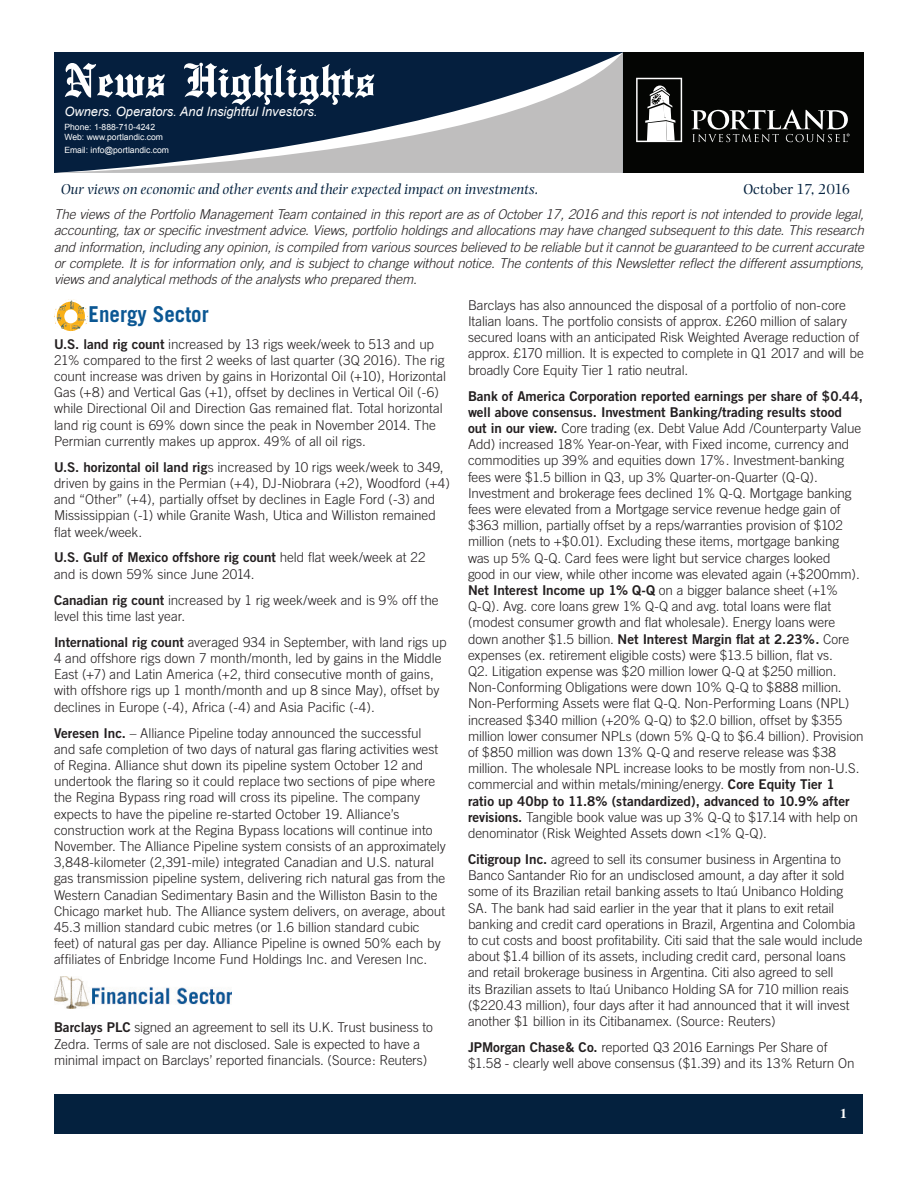
<style>
.page{position:relative;width:918px;height:1188px;background:#fff}
.page>*{position:absolute;margin:0;border:0;box-sizing:border-box;transform-origin:0 0}
.t1{font:500 51px "English Towne";color:#fff}
.t2{font:700 21.9px "Trade Gothic";color:#0b5793;scale:.96 1}
.t3{font:italic 15px "Photina";color:#04213e}
.t4{font:15px "Photina";color:#04213e}
.Article_-_Body{font:300 13.5px/16.2px "Trade Gothic";letter-spacing:-.005em;color:#231f20}
.t5{font:italic 300 13.5px/16.2px "Trade Gothic";letter-spacing:-.01em;color:#231f20;text-align:justify}
.t6{font:700 13.5px "Times";color:#fff}
.t7{font:italic 12.9px "Arial";color:#fff}
.t8{font:8.55px/10.4px "Arial";color:#fff}
.s1{font-family:"Trade Gothic Bold Two";font-weight:400}
</style>
<div class="page">
<div style="left:606px;top:52px;width:258px;height:121px;background:#040503"></div>
<div style="left:55px;top:1094px;width:808px;height:39px;background:#04213e"></div>
<svg style="left:54px;top:53px;width:569px;height:120px;background:#4d5d71"></svg>
<svg style="left:636px;top:78px;width:46px;height:64px"></svg>
<svg style="left:691px;top:110px;width:159px;height:32px"></svg>
<svg style="left:54px;top:299px;width:34px;height:33px"></svg>
<img style="left:54px;top:977px;width:177px;height:31px">
<h1 class="t1" style="left:64px;top:51px;width:312px">News Highlights</h1>
<p class="t7" style="left:64px;top:103px;width:255px">Owners. Operators. And Insightful Investors.</p>
<p class="t8" style="left:64px;top:122px;width:100px">Phone: 1-888-710-4242<br>Web: www.portlandic.com</p>
<p class="t8" style="left:64px;top:145px;width:106px">Email: info@portlandic.com</p>
<p class="t3" style="left:61px;top:181px;width:479px">Our views on economic and other events and their expected impact on investments.</p>
<p class="t4" style="left:743px;top:180px;width:108px">October 17, 2016</p>
<p class="t5" style="left:54px;top:206px;width:812px">The views of the Portfolio Management Team contained in this report are as of October 17, 2016 and this report is not intended to provide legal, accounting, tax or specific investment advice. Views, portfolio holdings and allocations may have changed subsequent to this date. This research and information, including any opinion, is compiled from various sources believed to be reliable but it cannot be guaranteed to be current accurate or complete. It is for information only, and is subject to change without notice. The contents of this Newsletter reflect the different assumptions, views and analytical methods of the analysts who prepared them.</p>
<p class="t2" style="left:89px;top:301px;width:127px">Energy Sector</p>
<p class="Article_-_Body" style="left:54px;top:336px;width:394px"><span class="s1">U.S. land rig count</span> increased by 13 rigs week/week to 513 and up 21% compared to the first 2 weeks of last quarter (3Q 2016). The rig count increase was driven by gains in Horizontal Oil (+10), Horizontal Gas (+8) and Vertical Gas (+1), offset by declines in Vertical Oil (-6) while Directional Oil and Direction Gas remained flat. Total horizontal land rig count is 69% down since the peak in November 2014. The Permian currently makes up approx. 49% of all oil rigs.</p>
<p class="Article_-_Body" style="left:54px;top:459px;width:397px"><span class="s1">U.S. horizontal oil land rig</span>s increased by 10 rigs week/week to 349, driven by gains in the Permian (+4), DJ-Niobrara (+2), Woodford (+4) and “Other” (+4), partially offset by declines in Eagle Ford (-3) and Mississippian (-1) while Granite Wash, Utica and Williston remained flat week/week.</p>
<p class="Article_-_Body" style="left:54px;top:549px;width:373px"><span class="s1">U.S. Gulf of Mexico offshore rig count</span> held flat week/week at 22 and is down 59% since June 2014.</p>
<p class="Article_-_Body" style="left:54px;top:592px;width:386px"><span class="s1">Canadian rig count</span> increased by 1 rig week/week and is 9% off the level this time last year.</p>
<p class="Article_-_Body" style="left:54px;top:634px;width:394px"><span class="s1">International rig count</span> averaged 934 in September, with land rigs up 4 and offshore rigs down 7 month/month, led by gains in the Middle East (+7) and Latin America (+2, third consecutive month of gains, with offshore rigs up 1 month/month and up 8 since May), offset by declines in Europe (-4), Africa (-4) and Asia Pacific (-4).</p>
<p class="Article_-_Body" style="left:54px;top:724px;width:393px"><span class="s1">Veresen Inc.</span> – Alliance Pipeline today announced the successful and safe completion of two days of natural gas flaring activities west of Regina. Alliance shut down its pipeline system October 12 and undertook the flaring so it could replace two sections of pipe where the Regina Bypass ring road will cross its pipeline. The company expects to have the pipeline re-started October 19. Alliance’s construction work at the Regina Bypass locations will continue into November. The Alliance Pipeline system consists of an approximately 3,848-kilometer (2,391-mile) integrated Canadian and U.S. natural gas transmission pipeline system, delivering rich natural gas from the Western Canadian Sedimentary Basin and the Williston Basin to the Chicago market hub. The Alliance system delivers, on average, about 45.3 million standard cubic metres (or 1.6 billion standard cubic feet) of natural gas per day. Alliance Pipeline is owned 50% each by affiliates of Enbridge Income Fund Holdings Inc. and Veresen Inc.</p>
<p class="Article_-_Body" style="left:54px;top:1019px;width:380px"><span class="s1">Barclays PLC</span> signed an agreement to sell its U.K. Trust business to<br>Zedra. Terms of sale are not disclosed. Sale is expected to have a minimal impact on Barclays’ reported financials. (Source: Reuters)</p>
<p class="Article_-_Body" style="left:468px;top:297px;width:397px">Barclays has also announced the disposal of a portfolio of non-core Italian loans. The portfolio consists of approx. £260 million of salary secured loans with an anticipated Risk Weighted Average reduction of approx. £170 million. It is expected to complete in Q1 2017 and will be broadly Core Equity Tier 1 ratio neutral.</p>
<p class="Article_-_Body" style="left:468px;top:388px;width:397px"><span class="s1">Bank of America Corporation reported earnings per share of $0.44, well above consensus. Investment Banking/trading results stood out in our view.</span> Core trading (ex. Debt Value Add /Counterparty Value Add) increased 18% Year-on-Year, with Fixed income, currency and commodities up 39% and equities down 17%. Investment-banking fees were $1.5 billion in Q3, up 3% Quarter-on-Quarter (Q-Q).<br>Investment and brokerage fees declined 1% Q-Q. Mortgage banking fees were elevated from a Mortgage service revenue hedge gain of $363 million, partially offset by a reps/warranties provision of $102 million (nets to +$0.01). Excluding these items, mortgage banking was up 5% Q-Q. Card fees were light but service charges looked<br>good in our view, while other income was elevated again (+$200mm).<br><span class="s1">Net Interest Income up 1% Q-Q</span> on a bigger balance sheet (+1% Q-Q). Avg. core loans grew 1% Q-Q and avg. total loans were flat (modest consumer growth and flat wholesale). Energy loans were down another $1.5 billion. <span class="s1">Net Interest Margin flat at 2.23%.</span> Core expenses (ex. retirement eligible costs) were $13.5 billion, flat vs.<br>Q2. Litigation expense was $20 million lower Q-Q at $250 million.<br>Non-Conforming Obligations were down 10% Q-Q to $888 million.<br>Non-Performing Assets were flat Q-Q. Non-Performing Loans (NPL) increased $340 million (+20% Q-Q) to $2.0 billion, offset by $355 million lower consumer NPLs (down 5% Q-Q to $6.4 billion). Provision of $850 million was down 13% Q-Q and reserve release was $38 million. The wholesale NPL increase looks to be mostly from non-U.S. commercial and within metals/mining/energy. <span class="s1">Core Equity Tier 1 ratio up 40bp to 11.8% (standardized), advanced to 10.9% after revisions.</span> Tangible book value was up 3% Q-Q to $17.14 with help on denominator (Risk Weighted Assets down &lt;1% Q-Q).</p>
<p class="Article_-_Body" style="left:468px;top:851px;width:396px"><span class="s1">Citigroup Inc.</span> agreed to sell its consumer business in Argentina to Banco Santander Rio for an undisclosed amount, a day after it sold some of its Brazilian retail banking assets to Itaú Unibanco Holding SA. The bank had said earlier in the year that it plans to exit retail banking and credit card operations in Brazil, Argentina and Colombia to cut costs and boost profitability. Citi said that the sale would include about $1.4 billion of its assets, including credit card, personal loans and retail brokerage business in Argentina. Citi also agreed to sell<br>its Brazilian assets to Itaú Unibanco Holding SA for 710 million reais ($220.43 million), four days after it had announced that it will invest another $1 billion in its Citibanamex. (Source: Reuters)</p>
<p class="Article_-_Body" style="left:468px;top:1039px;width:388px"><span class="s1">JPMorgan Chase&amp; Co.</span> reported Q3 2016 Earnings Per Share of $1.58 - clearly well above consensus ($1.39) and its 13% Return On</p>
<p class="t6" style="left:840px;top:1100px;width:8px">1</p>
</div>
